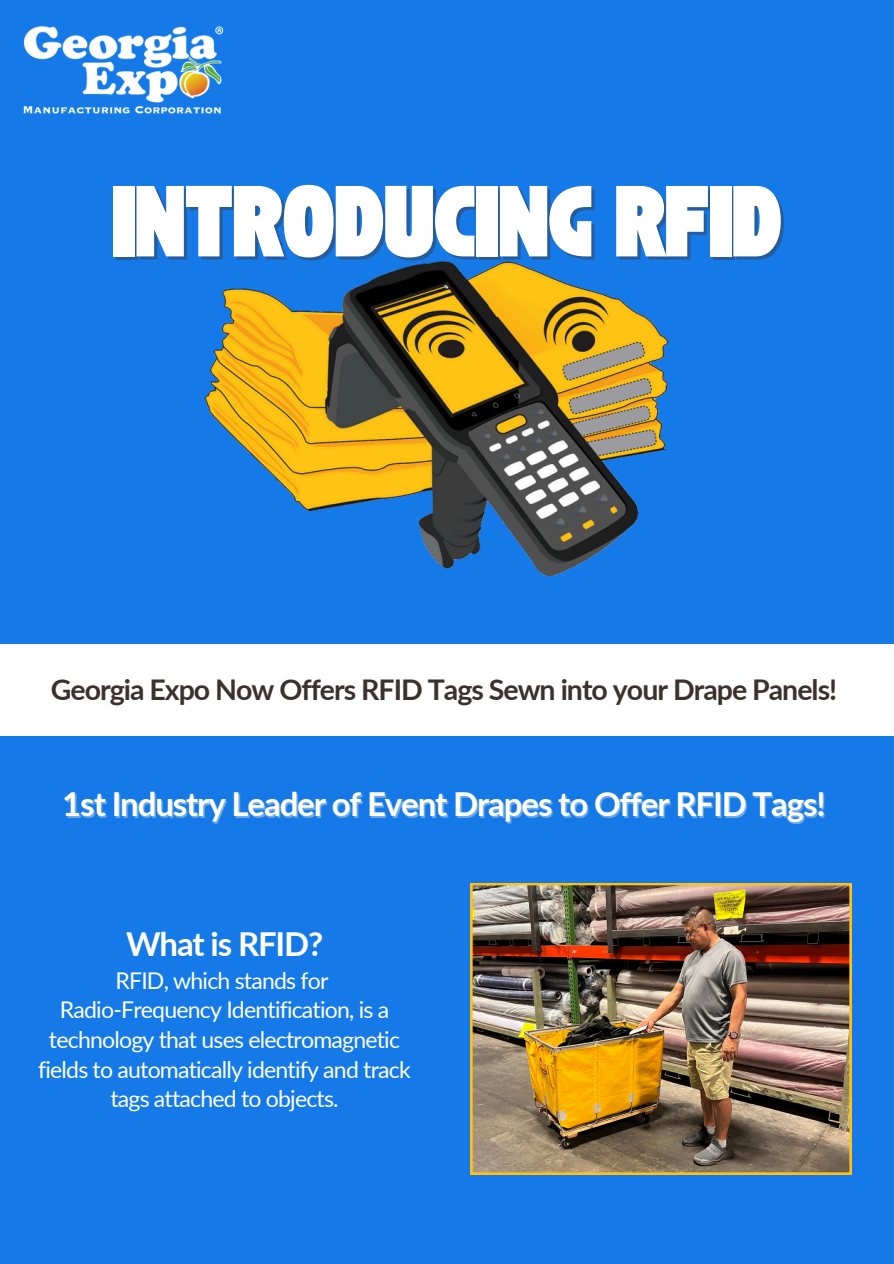
<style>
.page{position:relative;width:894px;height:1264px;background:#fff}
.page>*{position:absolute;margin:0;border:0;box-sizing:border-box;transform-origin:0 0}
.t1{font:70.5px "TAN St Canard Display";color:#fff}
.t2{font:700 33px "Lato";letter-spacing:-.035em;color:#fff}
.t3{font:700 28.5px "Lato";letter-spacing:-.035em;color:#3b312e}
.t4{font:23.1px/29.7px "Lato";letter-spacing:-.035em;color:#fff;text-align:center}
</style>
<div class="page">
<div style="left:0;top:0;width:893px;height:1263px;background:#157ae7"></div>
<div style="left:0;top:643px;width:893px;height:92px;background:#fff"></div>
<img style="left:23px;top:26px;width:201px;height:88px">
<img style="left:204px;top:261px;width:465px;height:316px">
<img style="left:470px;top:883px;width:381px;height:291px">
<h3 class="t1" style="left:112px;top:179px;width:671px">INTRODUCING RFID</h3>
<h2 class="t3" style="left:51px;top:671px;width:787px">Georgia Expo Now Offers RFID Tags Sewn into your Drape Panels!</h2>
<p class="t2" style="left:62px;top:783px;width:764px">1st Industry Leader of Event Drapes to Offer RFID Tags!</p>
<p class="t2" style="left:126px;top:923px;width:199px">What is RFID?</p>
<p class="t4" style="left:115px;top:964px;width:214px">RFID, which stands for</p>
<p class="t4" style="left:38px;top:994px;width:374px">Radio-Frequency Identification, is a technology that uses electromagnetic fields to automatically identify and track tags attached to objects.</p>
</div>
